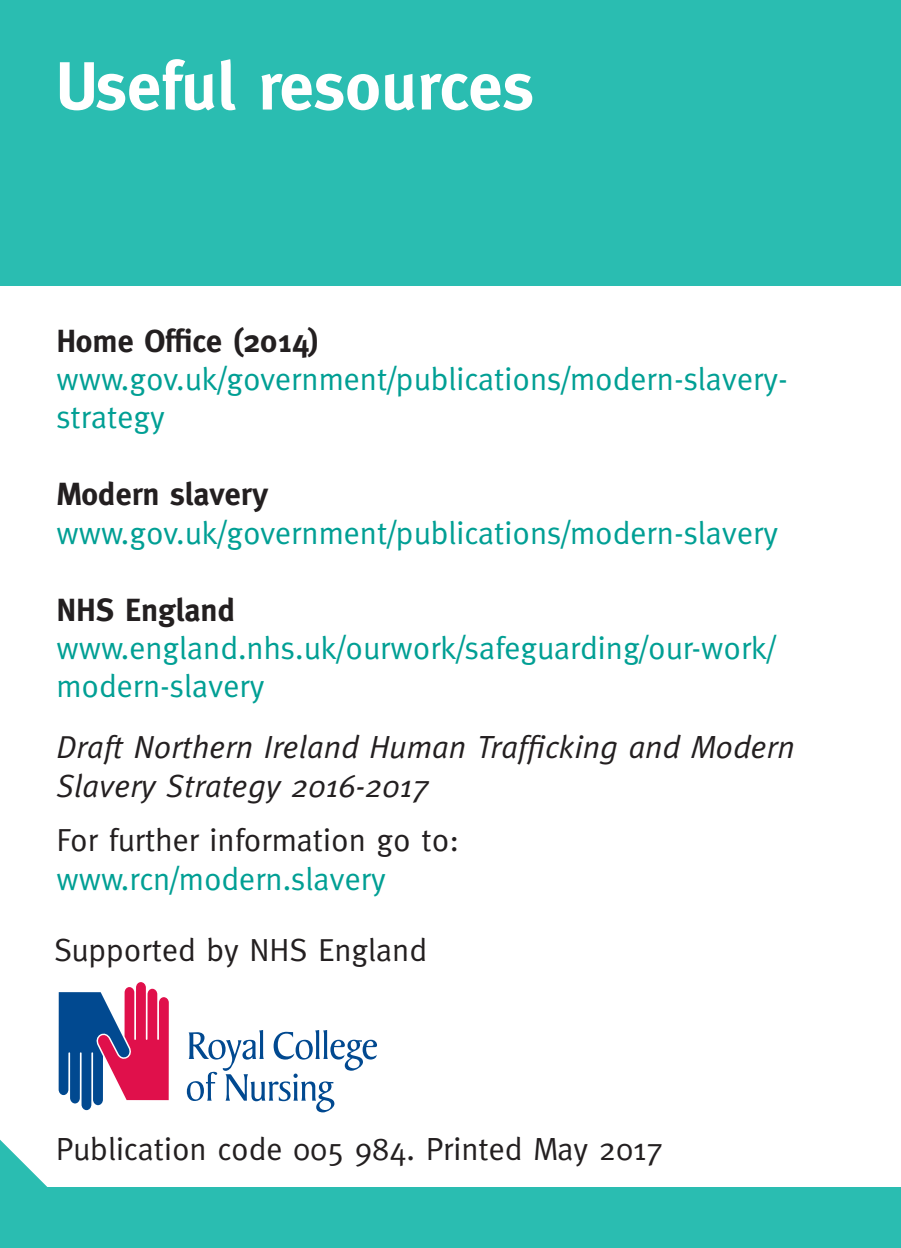
<style>
.page{position:relative;width:901px;height:1248px;background:#fff}
.page>*{position:absolute;margin:0;border:0;box-sizing:border-box;transform-origin:0 0}
.t1{font:700 68px "Meta";color:#fff}
.t2{font:32px/38.4px "Meta";color:#009f94}
.t3{font:32px "Meta";color:#231f20}
.t4{font:italic 32px/38.4px "Meta";color:#231f20}
.t5{font:700 32px "Meta";color:#231f20}
</style>
<div class="page">
<div style="left:0;top:0;width:900px;height:285px;background:#2abdb1"></div>
<svg style="left:854px;top:285px;width:46px;height:1px"></svg>
<div style="left:0;top:1187px;width:900px;height:60px;background:#2abdb1"></div>
<svg style="left:0;top:1139px;width:48px;height:48px"></svg>
<svg style="left:59px;top:982px;width:110px;height:127px"></svg>
<svg style="left:187px;top:1030px;width:190px;height:82px"></svg>
<h1 class="t1" style="left:56px;top:47px;width:479px">Useful resources</h1>
<p class="t5" style="left:56px;top:322px;width:264px">Home Office (2014)</p>
<p class="t2" style="left:56px;top:359px;width:733px">www.gov.uk/government/publications/modern-slavery&shy;strategy</p>
<p class="t5" style="left:56px;top:475px;width:213px">Modern slavery</p>
<p class="t2" style="left:56px;top:513px;width:723px">www.gov.uk/government/publications/modern-slavery</p>
<p class="t5" style="left:56px;top:591px;width:180px">NHS England</p>
<p class="t2" style="left:56px;top:628px;width:720px">www.england.nhs.uk/ourwork/safeguarding/our-work/ modern-slavery</p>
<p class="t4" style="left:56px;top:727px;width:739px">Draft Northern Ireland Human Trafficking and Modern<br>Slavery Strategy 2016-2017</p>
<p class="t3" style="left:56px;top:821px;width:404px">For further information go to:</p>
<p class="t2" style="left:56px;top:859px;width:331px">www.rcn/modern.slavery</p>
<p class="t3" style="left:54px;top:931px;width:374px">Supported by NHS England</p>
<p class="t3" style="left:56px;top:1130px;width:609px">Publication code 005 984. Printed May 2017</p>
</div>
